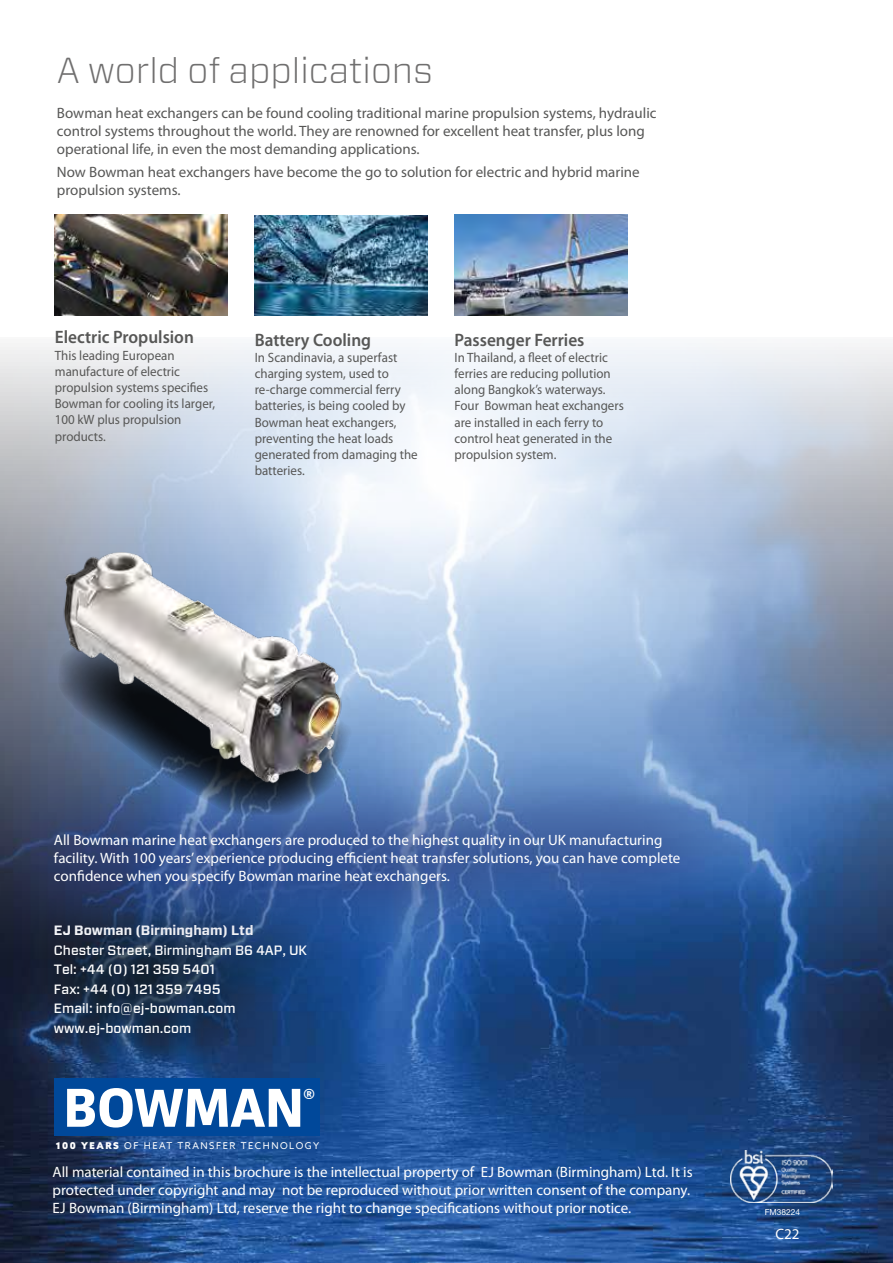
<style>
.page{position:relative;width:893px;height:1263px;background:#fff}
.page>*{position:absolute;margin:0;border:0;box-sizing:border-box;transform-origin:0 0}
.t1{font:700 54.9px "Facit";color:#fff}
.t2{font:300 36px "Forza";color:#706f6f}
.t3{font:600 18px "Myriad Pro";color:#575756;scale:.96 1}
.t4{font:15px/18px "Myriad Pro";color:#fff}
.t5{font:15px/18px "Myriad Pro";color:#575756}
.t6{font:13.5px/16.2px "Myriad Pro";color:#575756;scale:.96 1}
.t7{font:500 13.5px/19.5px "Forza";color:#fff}
.t8{font:700 13.5px "Forza";color:#fff}
.t9{font:9.45px "Azo Sans";letter-spacing:.16em;color:#fff}
.t10{font:8.4px "Helvetica Neue LT Std";color:#fff}
.s1{font-weight:900}
</style>
<div class="page">
<img style="left:0;top:343px;width:893px;height:920px">
<div style="left:0;top:863px;width:366px;height:233px;background:#12110c;opacity:.75"></div>
<img style="left:55px;top:215px;width:172px;height:101px">
<div style="left:0;top:756px;width:754px;height:206px;background:#263272;opacity:.75"></div>
<img style="left:731px;top:1151px;width:101px;height:51px">
<div style="left:55px;top:1079px;width:265px;height:57px;background:#00489a"></div>
<img style="left:842px;top:611px;width:51px;height:370px">
<img style="left:455px;top:215px;width:172px;height:101px">
<svg style="left:58px;top:801px;width:298px;height:15px;background:#446294"></svg>
<img style="left:0;top:524px;width:405px;height:277px">
<img style="left:255px;top:215px;width:172px;height:101px">
<h2 class="t2" style="left:57px;top:45px;width:378px">A world of applications</h2>
<p class="t5" style="left:57px;top:104px;width:601px">Bowman heat exchangers can be found cooling traditional marine propulsion systems, hydraulic control systems throughout the world. They are renowned for excellent heat transfer, plus long operational life, in even the most demanding applications.</p>
<p class="t5" style="left:57px;top:162px;width:584px">Now Bowman heat exchangers have become the go to solution for electric and hybrid marine propulsion systems.</p>
<p class="t3" style="left:55px;top:326px;width:146px">Electric Propulsion</p>
<p class="t6" style="left:55px;top:347px;width:168px">This leading European manufacture of electric propulsion systems specifies<br>Bowman for cooling its larger,<br>100 kW plus propulsion products.</p>
<p class="t3" style="left:255px;top:328px;width:123px">Battery Cooling</p>
<p class="t6" style="left:255px;top:349px;width:171px">In Scandinavia, a superfast charging system, used to re-charge commercial ferry batteries, is being cooled by<br>Bowman heat exchangers, preventing the heat loads generated from damaging the batteries.</p>
<p class="t3" style="left:455px;top:328px;width:137px">Passenger Ferries</p>
<p class="t6" style="left:455px;top:349px;width:178px">In Thailand, a fleet of electric ferries are reducing pollution along Bangkok’s waterways.<br>Four Bowman heat exchangers are installed in each ferry to control heat generated in the propulsion system.</p>
<p class="t4" style="left:54px;top:831px;width:628px">All Bowman marine heat exchangers are produced to the highest quality in our UK manufacturing facility. With 100 years’ experience producing efficient heat transfer solutions, you can have complete confidence when you specify Bowman marine heat exchangers.</p>
<p class="t8" style="left:54px;top:921px;width:201px">EJ Bowman (Birmingham) Ltd</p>
<p class="t7" style="left:54px;top:940px;width:255px">Chester Street, Birmingham B6 4AP, UK<br>Tel: +44 (0) 121 359 5401<br>Fax: +44 (0) 121 359 7495<br>Email: info@ej-bowman.com www.ej-bowman.com</p>
<h1 class="t1" style="left:63px;top:1073px;width:253px">BOWMAN<sup>®</sup></h1>
<p class="t9" style="left:56px;top:1139px;width:265px"><span class="s1">100 YEARS</span> OF HEAT TRANSFER TECHNOLOGY</p>
<p class="t4" style="left:53px;top:1162px;width:642px">All material contained in this brochure is the intellectual property of EJ Bowman (Birmingham) Ltd. It is protected under copyright and may not be reproduced without prior written consent of the company.<br>EJ Bowman (Birmingham) Ltd, reserve the right to change specifications without prior notice.</p>
<p class="t10" style="left:765px;top:1207px;width:37px">FM38224</p>
<p class="t4" style="left:775px;top:1225px;width:26px">C22</p>
</div>
